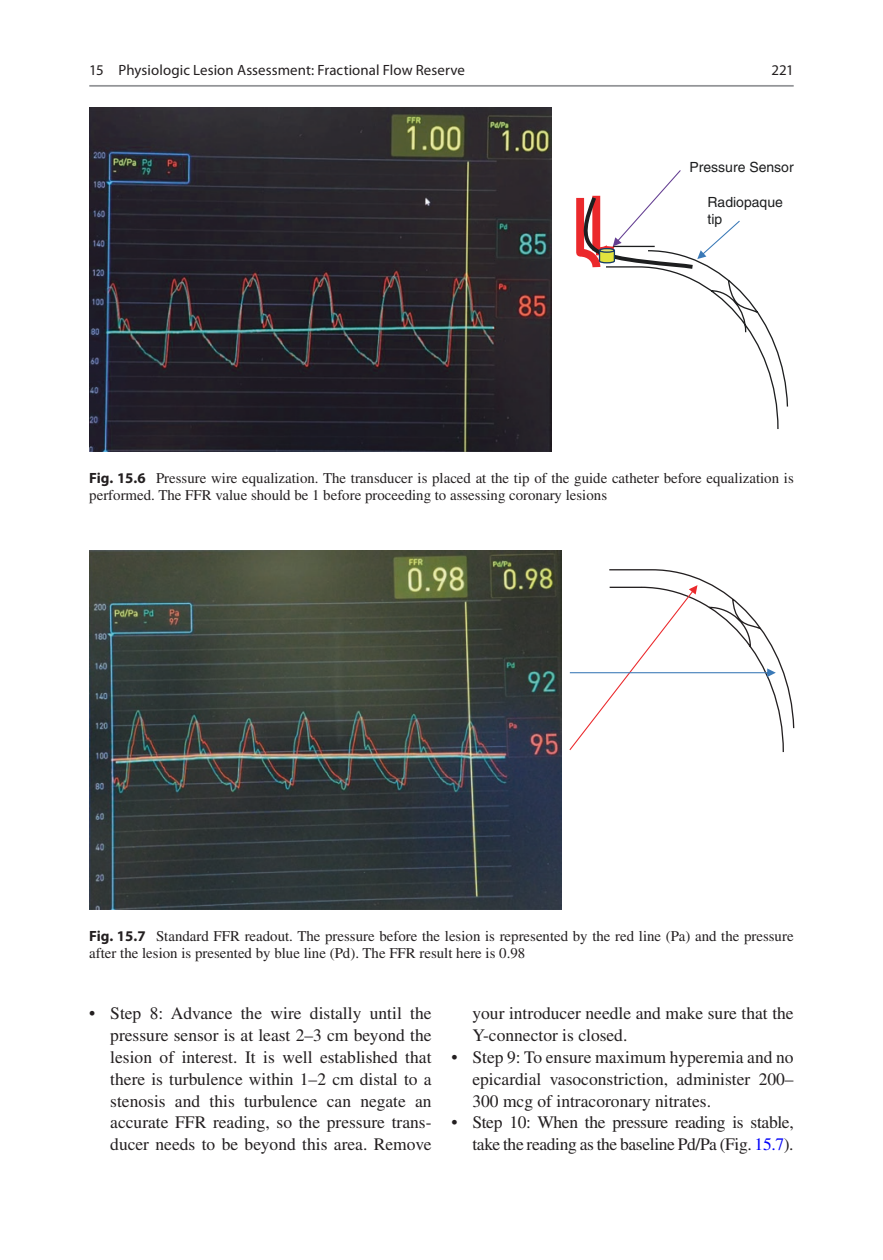
<style>
.page{position:relative;width:883px;height:1260px;background:#fff}
.page>*{position:absolute;margin:0;border:0;box-sizing:border-box;transform-origin:0 0}
.t1{font:17.5px/21.9px "Times LT Std";color:#231f20;text-align:justify}
.t2{font:17.5px/21.9px "Times LT Std";letter-spacing:-.02em;color:#231f20;text-align:right}
.t3{font:14.88px/17.5px "Times LT Std";color:#231f20}
.t4{font:14.88px "Myriad Pro Regular 3";letter-spacing:.005em;color:#231f20}
.t5{font:14.88px "Myriad Pro";color:#231f20}
.t6{font:14px/16.8px "Helvetica 6";color:#1d1e1f}
.s1{font-family:"Myriad Pro";font-weight:700}
.s2{color:#0000fa}
</style>
<div class="page">
<img style="left:89px;top:107px;width:462px;height:344px">
<svg style="left:576px;top:170px;width:213px;height:259px"></svg>
<img style="left:89px;top:551px;width:472px;height:359px">
<svg style="left:569px;top:569px;width:225px;height:184px"></svg>
<hr style="left:89px;top:85px;width:705px;height:2px;background:#939598">
<p class="t4" style="left:89px;top:61px;width:377px">15 Physiologic Lesion Assessment: Fractional Flow Reserve</p>
<p class="t5" style="left:771px;top:61px;width:24px">221</p>
<p class="t6" style="left:689px;top:158px;width:106px">Pressure Sensor</p>
<p class="t6" style="left:707px;top:194px;width:77px">Radiopaque tip</p>
<p class="t3" style="left:89px;top:469px;width:706px"><span class="s1">Fig. 15.6</span> Pressure wire equalization. The transducer is placed at the tip of the guide catheter before equalization is performed. The FFR value should be 1 before proceeding to assessing coronary lesions</p>
<p class="t3" style="left:89px;top:927px;width:706px"><span class="s1">Fig. 15.7</span> Standard FFR readout. The pressure before the lesion is represented by the red line (Pa) and the pressure after the lesion is presented by blue line (Pd). The FFR result here is 0.98</p>
<p class="t1" style="left:110px;top:1002px;width:323px;text-indent:-21px">• Step 8: Advance the wire distally until the pressure sensor is at least 2–3 cm beyond the lesion of interest. It is well established that there is turbulence within 1–2 cm distal to a stenosis and this turbulence can negate an accurate FFR reading, so the pressure trans&shy;ducer needs to be beyond this area. Remove</p>
<p class="t1" style="left:472px;top:1002px;width:323px">your introducer needle and make sure that the<br>Y-connector is closed.</p>
<p class="t1" style="left:472px;top:1046px;width:323px;text-indent:-21px">• Step 9: To ensure maximum hyperemia and no epicardial vasoconstriction, administer 200– 300 mcg of intracoronary nitrates.</p>
<p class="t2" style="left:451px;top:1112px;width:344px">• Step 10: When the pressure reading is stable, take the reading as the baseline Pd/Pa (Fig. <span class="s2">15.7</span>).</p>
</div>
